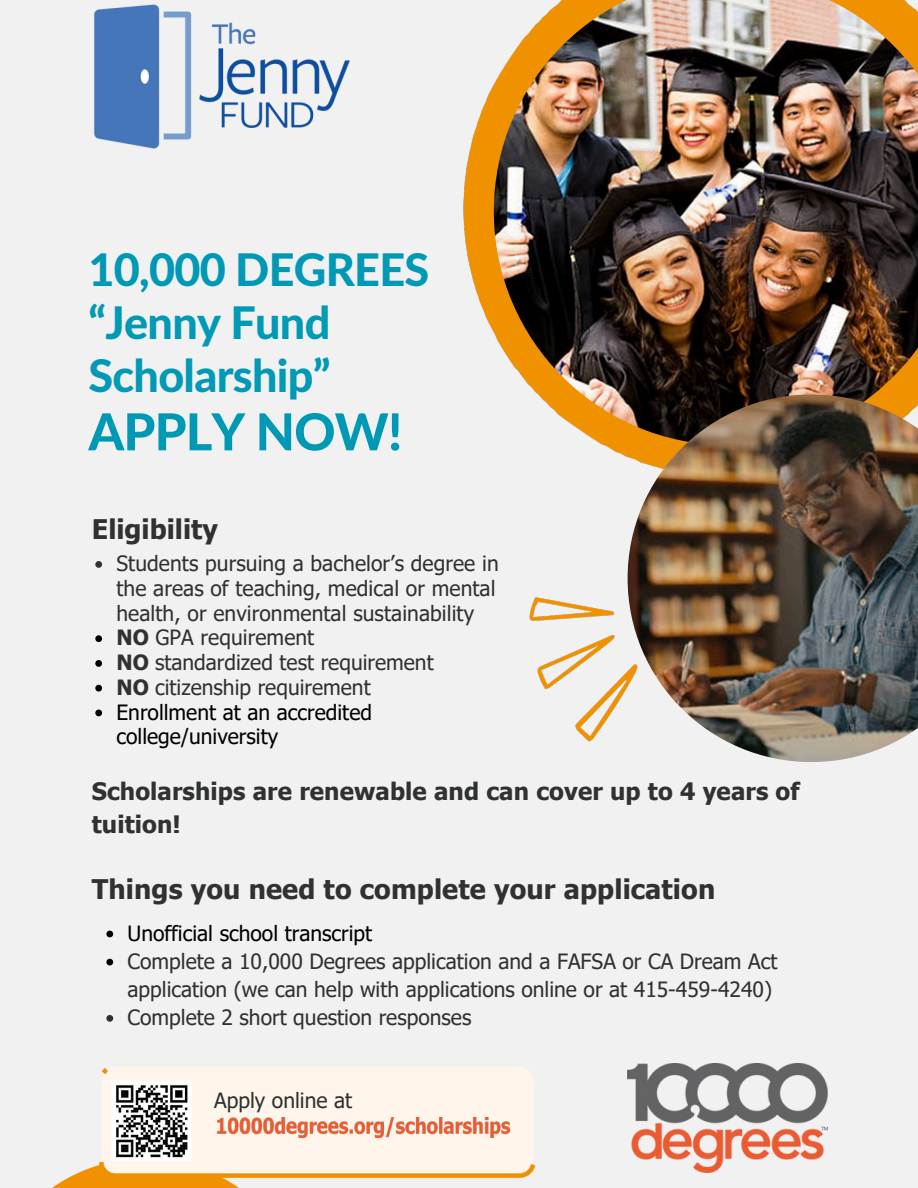
<style>
.page{position:relative;width:918px;height:1188px;background:#f1f1f1}
.page>*{position:absolute;margin:0;border:0;box-sizing:border-box;transform-origin:0 0}
.t1{font:800 51px "Lato Latin";letter-spacing:-.015em;color:#0099b5}
.t2{font:800 45px/52.8px "Lato Latin";letter-spacing:-.015em;color:#009ab6}
.t3{font:700 27px "Tahoma";letter-spacing:.005em;color:#2f3132}
.t4{font:700 24px/32.7px "Tahoma";letter-spacing:.005em;color:#2f3132}
.t5{font:21px/24.8px "Tahoma";color:#2f3132}
.t6{font:21px/24.8px "Tahoma";color:#000}
.s1{color:#0099b5}
.s2{font-weight:700}
</style>
<div class="page">
<img style="left:463px;top:84px;width:165px;height:374px">
<img style="left:529px;top:597px;width:99px;height:145px">
<img style="left:52px;top:1067px;width:482px;height:121px">
<img style="left:216px;top:1117px;width:295px;height:21px">
<img style="left:628px;top:1063px;width:200px;height:110px">
<img style="left:94px;top:4px;width:256px;height:145px">
<img style="left:494px;top:0;width:424px;height:445px">
<img style="left:628px;top:395px;width:290px;height:367px">
<svg style="left:95px;top:561px;width:7px;height:7px"></svg>
<svg style="left:95px;top:635px;width:7px;height:7px"></svg>
<svg style="left:95px;top:660px;width:7px;height:7px"></svg>
<svg style="left:95px;top:685px;width:7px;height:7px"></svg>
<svg style="left:95px;top:710px;width:7px;height:6px"></svg>
<svg style="left:106px;top:931px;width:7px;height:6px"></svg>
<svg style="left:106px;top:959px;width:7px;height:6px"></svg>
<svg style="left:106px;top:1015px;width:7px;height:7px"></svg>
<p class="t2" style="left:88px;top:246px;width:342px"><span class="s1">10,000 DEGREES </span>“Jenny Fund<br>Scholarship”</p>
<p class="t1" style="left:88px;top:409px;width:315px">APPLY NOW!</p>
<p class="t3" style="left:92px;top:512px;width:128px">Eligibility</p>
<h3 class="t5" style="left:116px;top:550px;width:384px">Students pursuing a bachelor’s degree in the areas of teaching, medical or mental health, or environmental sustainability</h3>
<h2 class="t5" style="left:116px;top:625px;width:199px"><span class="s2">NO</span> GPA requirement</h2>
<p class="t5" style="left:116px;top:649px;width:319px"><span class="s2">NO</span> standardized test requirement</p>
<p class="t5" style="left:116px;top:674px;width:256px"><span class="s2">NO</span> citizenship requirement</p>
<p class="t6" style="left:116px;top:699px;width:257px">Enrollment at an accredited college/university</p>
<p class="t4" style="left:92px;top:775px;width:709px">Scholarships are renewable and can cover up to 4 years of tuition!</p>
<p class="t3" style="left:92px;top:872px;width:625px">Things you need to complete your application</p>
<p class="t6" style="left:128px;top:920px;width:246px">Unofficial school transcript</p>
<p class="t5" style="left:128px;top:946px;width:651px;line-height:28.2px">Complete a 10,000 Degrees application and a FAFSA or CA Dream Act application (we can help with applications online or at 415-459-4240)</p>
<p class="t5" style="left:128px;top:1004px;width:345px">Complete 2 short question responses</p>
<p class="t5" style="left:214px;top:1087px;width:139px">Apply online at</p>
</div>
